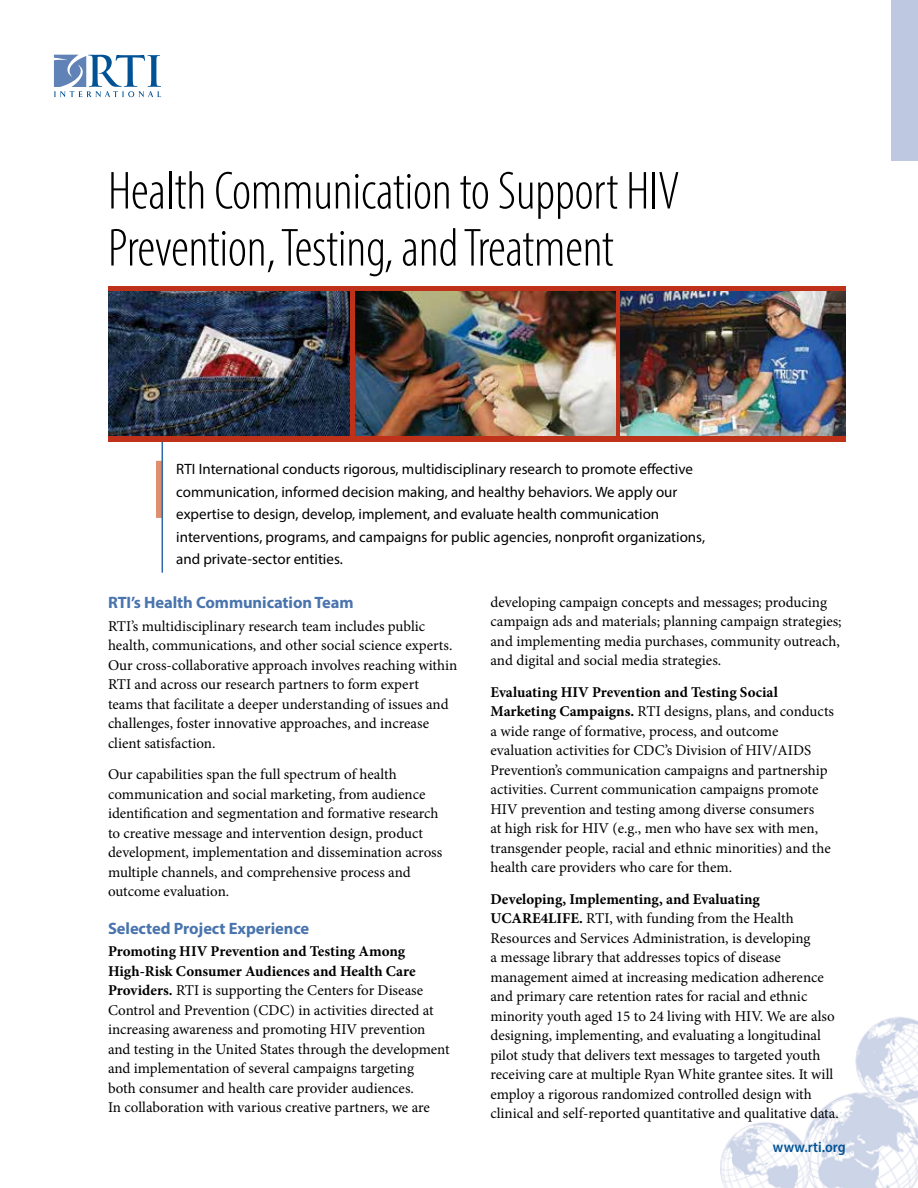
<style>
.page{position:relative;width:918px;height:1188px;background:#fff}
.page>*{position:absolute;margin:0;border:0;box-sizing:border-box;transform-origin:0 0}
.t1{font:300 condensed 54px/57px "Myriad Pro";letter-spacing:-.005em;color:#000}
.t2{font:700 16.5px "Myriad Pro";letter-spacing:-.005em;color:#4974ad}
.t3{font:15px/19.5px "Minion Pro";color:#000}
.t4{font:15px/22.5px "Myriad Pro";color:#000}
.t5{font:600 semi-condensed 15px "Myriad Pro";letter-spacing:.01em;color:#005295}
.s1{font-weight:700}
</style>
<div class="page">
<div style="left:891px;top:0;width:27px;height:160px;background:#bec9e1"></div>
<img style="left:720px;top:1017px;width:198px;height:171px">
<svg style="left:54px;top:55px;width:107px;height:42px"></svg>
<div style="left:156px;top:461px;width:6px;height:57px;background:#dd8f70"></div>
<hr style="left:162px;top:438px;width:1px;height:135px;background:#2f68a4">
<div style="left:108px;top:286px;width:738px;height:156px;background:#c0311a"></div>
<img style="left:355px;top:292px;width:260px;height:144px">
<img style="left:108px;top:292px;width:241px;height:144px">
<img style="left:621px;top:292px;width:225px;height:144px">
<h1 class="t1" style="left:108px;top:162px;width:573px">Health Communication to Support HIV<br>Prevention, Testing, and Treatment</h1>
<p class="t4" style="left:176px;top:458px;width:530px">RTI International conducts rigorous, multidisciplinary research to promote effective communication, informed decision making, and healthy behaviors. We apply our expertise to design, develop, implement, and evaluate health communication interventions, programs, and campaigns for public agencies, nonprofit organizations, and private-sector entities.</p>
<p class="t2" style="left:108px;top:592px;width:247px">RTI’s Health Communication Team</p>
<p class="t3" style="left:108px;top:616px;width:351px">RTI’s multidisciplinary research team includes public health, communications, and other social science experts.<br>Our cross-collaborative approach involves reaching within RTI and across our research partners to form expert teams that facilitate a deeper understanding of issues and challenges, foster innovative approaches, and increase client satisfaction.</p>
<p class="t3" style="left:108px;top:765px;width:336px">Our capabilities span the full spectrum of health communication and social marketing, from audience identification and segmentation and formative research to creative message and intervention design, product development, implementation and dissemination across multiple channels, and comprehensive process and outcome evaluation.</p>
<p class="t2" style="left:108px;top:917px;width:203px">Selected Project Experience</p>
<p class="t3" style="left:108px;top:942px;width:343px"><span class="s1">Promoting HIV Prevention and Testing Among High-Risk Consumer Audiences and Health Care Providers.</span> RTI is supporting the Centers for Disease Control and Prevention (CDC) in activities directed at increasing awareness and promoting HIV prevention and testing in the United States through the development and implementation of several campaigns targeting<br>both consumer and health care provider audiences.<br>In collaboration with various creative partners, we are</p>
<p class="t3" style="left:490px;top:592px;width:353px">developing campaign concepts and messages; producing campaign ads and materials; planning campaign strategies; and implementing media purchases, community outreach, and digital and social media strategies.</p>
<p class="t3" style="left:490px;top:682px;width:345px"><span class="s1">Evaluating HIV Prevention and Testing Social Marketing Campaigns.</span> RTI designs, plans, and conducts a wide range of formative, process, and outcome evaluation activities for CDC’s Division of HIV/AIDS Prevention’s communication campaigns and partnership activities. Current communication campaigns promote HIV prevention and testing among diverse consumers<br>at high risk for HIV (e.g., men who have sex with men, transgender people, racial and ethnic minorities) and the health care providers who care for them.</p>
<p class="t3" style="left:490px;top:889px;width:350px"><span class="s1">Developing, Implementing, and Evaluating UCARE4LIFE.</span> RTI, with funding from the Health Resources and Services Administration, is developing<br>a message library that addresses topics of disease management aimed at increasing medication adherence and primary care retention rates for racial and ethnic minority youth aged 15 to 24 living with HIV. We are also designing, implementing, and evaluating a longitudinal pilot study that delivers text messages to targeted youth receiving care at multiple Ryan White grantee sites. It will employ a rigorous randomized controlled design with clinical and self-reported quantitative and qualitative data.</p>
<p class="t5" style="left:773px;top:1138px;width:74px">www.rti.org</p>
</div>
